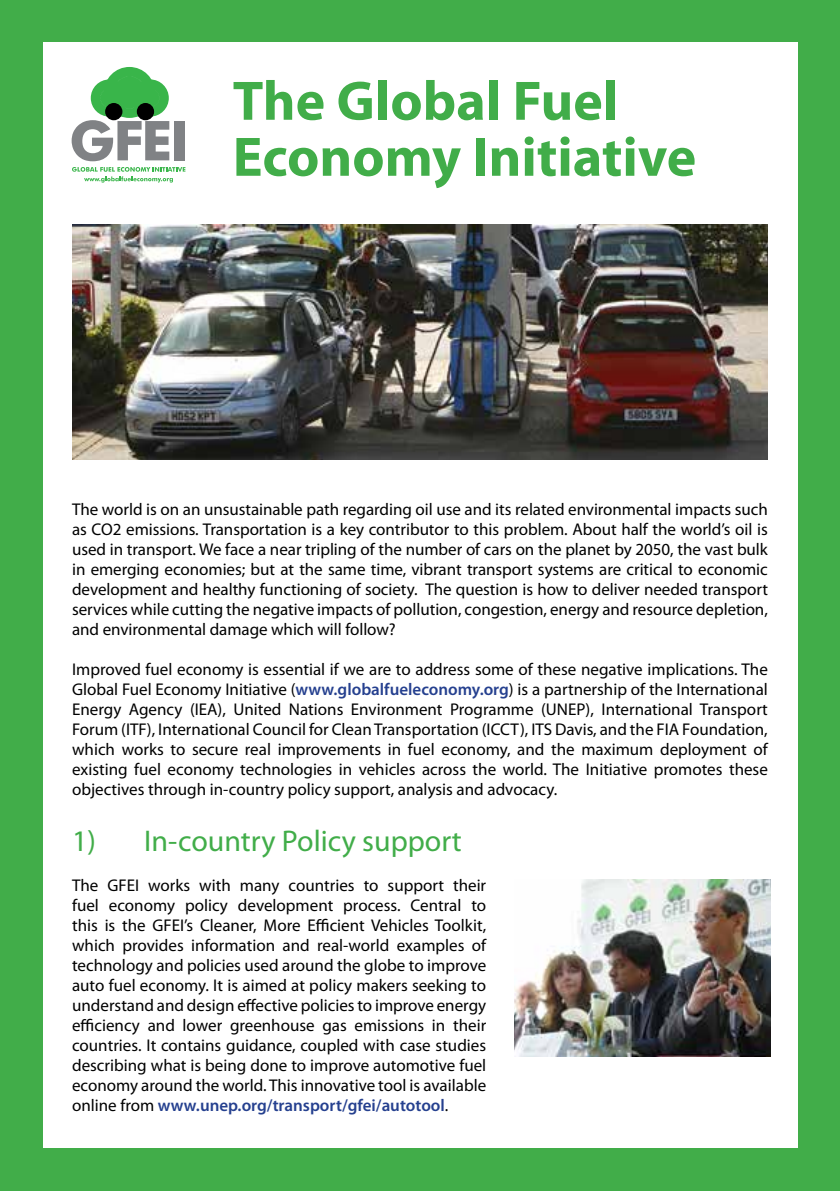
<style>
.page{position:relative;width:840px;height:1191px;background:#fff}
.page>*{position:absolute;margin:0;border:0;box-sizing:border-box;transform-origin:0 0}
.t1{font:700 56px/56px "Myriad Pro";color:#41ad49}
.t2{font:30px "Myriad Pro";color:#41ad49}
.t3{font:17px/20px "Myriad Pro";color:#000;text-align:justify}
.s1{font-weight:600;color:#25408f}
</style>
<div class="page">
<div style="left:0;top:0;width:839px;height:1191px;background:#41ad49"></div>
<div style="left:43px;top:43px;width:754px;height:1105px;background:#fff"></div>
<div style="left:174px;top:121px;width:11px;height:39px;background:#808285"></div>
<svg style="left:72px;top:167px;width:113px;height:16px"></svg>
<svg style="left:72px;top:67px;width:97px;height:94px"></svg>
<div style="left:113px;top:76px;width:32px;height:32px;background:#39b54a;border-radius:50%"></div>
<div style="left:113px;top:76px;width:33px;height:33px;border:1px solid #39b54a;border-radius:50%"></div>
<div style="left:100px;top:89px;width:18px;height:18px;background:#39b54a;border-radius:50%"></div>
<div style="left:100px;top:89px;width:19px;height:18px;border:1px solid #39b54a;border-radius:50%"></div>
<div style="left:141px;top:89px;width:18px;height:18px;background:#39b54a;border-radius:50%"></div>
<div style="left:141px;top:89px;width:19px;height:18px;border:1px solid #39b54a;border-radius:50%"></div>
<div style="left:105px;top:103px;width:17px;height:17px;background:#000;border-radius:50%"></div>
<div style="left:137px;top:103px;width:17px;height:17px;background:#000;border-radius:50%"></div>
<img style="left:72px;top:224px;width:695px;height:235px">
<img style="left:514px;top:879px;width:255px;height:177px">
<h1 class="t1" style="left:232px;top:71px;width:465px">The Global Fuel<br>Economy Initiative</h1>
<p class="t3" style="left:72px;top:499px;width:697px">The world is on an unsustainable path regarding oil use and its related environmental impacts such as CO2 emissions. Transportation is a key contributor to this problem. About half the world’s oil is used in transport. We face a near tripling of the number of cars on the planet by 2050, the vast bulk in emerging economies; but at the same time, vibrant transport systems are critical to economic development and healthy functioning of society. The question is how to deliver needed transport services while cutting the negative impacts of pollution, congestion, energy and resource depletion, and environmental damage which will follow?</p>
<p class="t3" style="left:72px;top:658px;width:697px">Improved fuel economy is essential if we are to address some of these negative implications. The Global Fuel Economy Initiative (<span class="s1">www.globalfueleconomy.org</span>) is a partnership of the International Energy Agency (IEA), United Nations Environment Programme (UNEP), International Transport Forum (ITF), International Council for Clean Transportation (ICCT), ITS Davis, and the FIA Foundation, which works to secure real improvements in fuel economy, and the maximum deployment of existing fuel economy technologies in vehicles across the world. The Initiative promotes these objectives through in-country policy support, analysis and advocacy.</p>
<h2 class="t2" style="left:72px;top:822px;width:391px">1) In-country Policy support</h2>
<p class="t3" style="left:72px;top:875px;width:415px">The GFEI works with many countries to support their fuel economy policy development process. Central to this is the GFEI’s Cleaner, More Efficient Vehicles Toolkit, which provides information and real-world examples of technology and policies used around the globe to improve auto fuel economy. It is aimed at policy makers seeking to understand and design effective policies to improve energy efficiency and lower greenhouse gas emissions in their countries. It contains guidance, coupled with case studies describing what is being done to improve automotive fuel economy around the world. This innovative tool is available online from <span class="s1">www.unep.org/transport/gfei/autotool</span>.</p>
</div>
